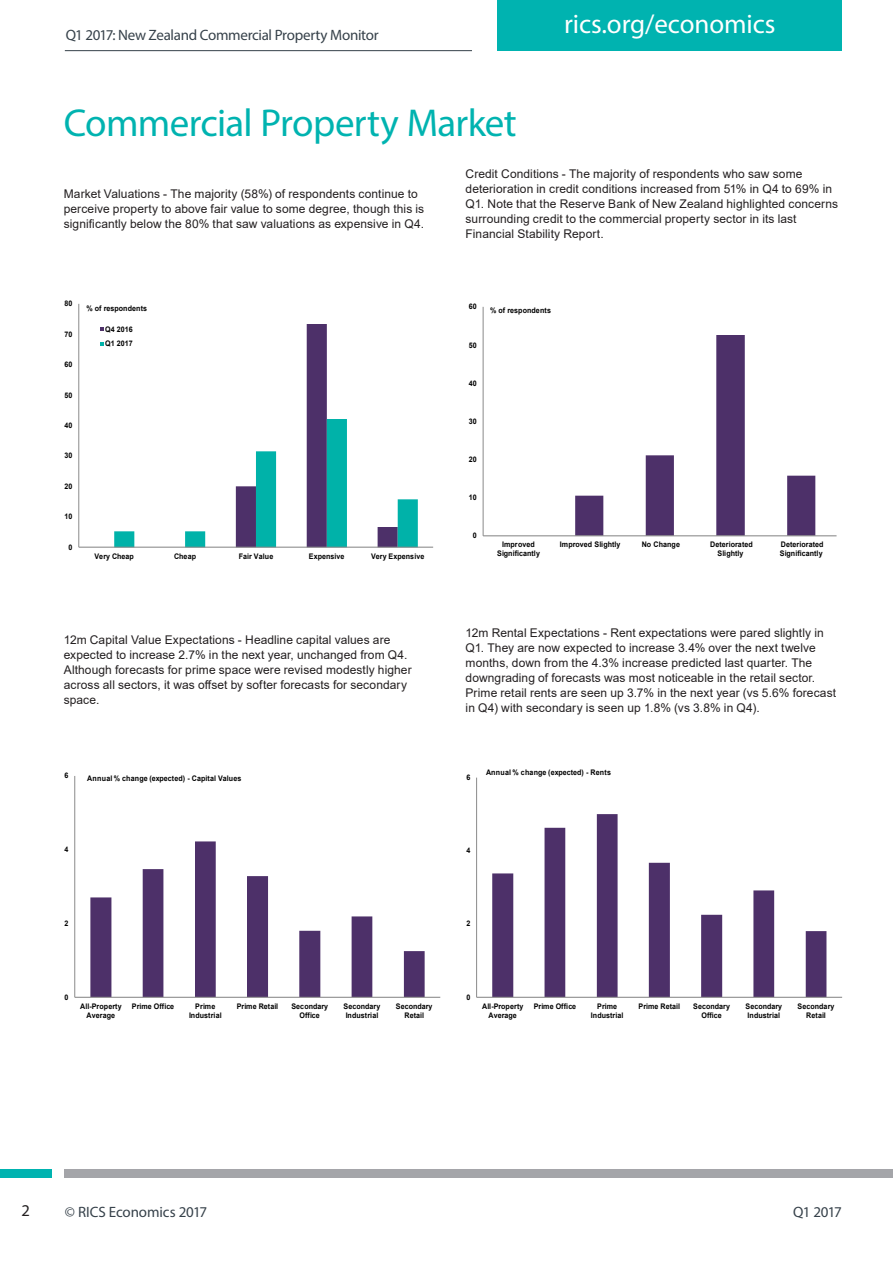
<style>
.page{position:relative;width:893px;height:1263px;background:#fff}
.page>*{position:absolute;margin:0;border:0;box-sizing:border-box;transform-origin:0 0}
.Main_Header{font:39px "Myriad Pro";letter-spacing:-.015em;color:#00b3b0}
.t1{font:27px "Myriad Pro";letter-spacing:-.005em;color:#fff}
.t2{font:16.5px "Myriad Pro";color:#231f20}
.t3{font:15px "Myriad Pro";letter-spacing:-.02em;color:#36414a}
.Chart_description_te{font:12px/15px "Arial";letter-spacing:.005em;color:#231f20}
.t4{font:700 7.65px/9px "Arial";letter-spacing:.01em;color:#000;text-align:center;scale:.93 1}
</style>
<div class="page">
<div style="left:497px;top:0;width:345px;height:51px;background:#00b3b0"></div>
<hr style="left:65px;top:50px;width:407px;height:1px;background:#36414a">
<div style="left:0;top:1169px;width:51px;height:9px;background:#00b3b0"></div>
<div style="left:64px;top:1169px;width:829px;height:9px;background:#a4a5a9"></div>
<svg style="left:114px;top:324px;width:304px;height:223px"></svg>
<hr style="left:79px;top:304px;width:1px;height:243px;background:#868686">
<hr style="left:79px;top:547px;width:354px;height:1px;background:#868686">
<svg style="left:100px;top:327px;width:3px;height:4px"></svg>
<svg style="left:100px;top:342px;width:3px;height:4px"></svg>
<svg style="left:90px;top:841px;width:335px;height:156px"></svg>
<hr style="left:75px;top:776px;width:1px;height:221px;background:#868686">
<hr style="left:75px;top:997px;width:365px;height:1px;background:#868686">
<svg style="left:575px;top:335px;width:240px;height:201px"></svg>
<hr style="left:483px;top:307px;width:1px;height:229px;background:#868686">
<hr style="left:483px;top:536px;width:353px;height:1px;background:#868686">
<svg style="left:492px;top:814px;width:334px;height:183px"></svg>
<hr style="left:476px;top:778px;width:1px;height:219px;background:#868686">
<hr style="left:477px;top:997px;width:365px;height:1px;background:#868686">
<p class="t3" style="left:66px;top:25px;width:314px">Q1 2017: New Zealand Commercial Property Monitor</p>
<p class="Main_Header" style="left:64px;top:98px;width:455px">Commercial Property Market</p>
<h2 class="t1" style="left:564px;top:7px;width:213px">rics.org/economics</h2>
<p class="Chart_description_te" style="left:64px;top:187px;width:362px">Market Valuations - The majority (58%) of respondents continue to perceive property to above fair value to some degree, though this is significantly below the 80% that saw valuations as expensive in Q4.</p>
<p class="t4" style="left:65px;top:299px;width:10px">80</p>
<p class="t4" style="left:65px;top:330px;width:10px">70</p>
<p class="t4" style="left:65px;top:360px;width:10px">60</p>
<p class="t4" style="left:65px;top:390px;width:10px">50</p>
<p class="t4" style="left:65px;top:421px;width:10px">40</p>
<p class="t4" style="left:65px;top:451px;width:10px">30</p>
<p class="t4" style="left:65px;top:482px;width:10px">20</p>
<p class="t4" style="left:65px;top:512px;width:10px">10</p>
<p class="t4" style="left:69px;top:543px;width:6px">0</p>
<p class="t4" style="left:86px;top:304px;width:67px">% of respondents</p>
<p class="t4" style="left:105px;top:322px;width:31px;line-height:14.7px;text-align:left">Q4 2016<br>Q1 2017</p>
<p class="t4" style="left:94px;top:552px;width:44px">Very Cheap</p>
<p class="t4" style="left:174px;top:552px;width:25px">Cheap</p>
<p class="t4" style="left:239px;top:552px;width:39px">Fair Value</p>
<p class="t4" style="left:309px;top:552px;width:40px">Expensive</p>
<p class="t4" style="left:371px;top:552px;width:59px">Very Expensive</p>
<p class="Chart_description_te" style="left:64px;top:632px;width:349px">12m Capital Value Expectations - Headline capital values are expected to increase 2.7% in the next year, unchanged from Q4.<br>Although forecasts for prime space were revised modestly higher across all sectors, it was offset by softer forecasts for secondary space.</p>
<p class="t4" style="left:65px;top:771px;width:6px">6</p>
<p class="t4" style="left:87px;top:774px;width:167px">Annual % change (expected) - Capital Values</p>
<p class="t4" style="left:65px;top:845px;width:6px">4</p>
<p class="t4" style="left:65px;top:919px;width:6px">2</p>
<p class="t4" style="left:65px;top:992px;width:6px">0</p>
<p class="t4" style="left:80px;top:1002px;width:46px">All-Property<br>Average</p>
<p class="t4" style="left:132px;top:1002px;width:47px">Prime Office</p>
<p class="t4" style="left:189px;top:1002px;width:37px">Prime<br>Industrial</p>
<p class="t4" style="left:237px;top:1002px;width:46px">Prime Retail</p>
<p class="t4" style="left:291px;top:1002px;width:41px">Secondary<br>Office</p>
<p class="t4" style="left:344px;top:1002px;width:41px;text-align:left">Secondary<br>Industrial</p>
<p class="t4" style="left:396px;top:1002px;width:41px">Secondary<br>Retail</p>
<p class="Chart_description_te" style="left:466px;top:166px;width:374px">Credit Conditions - The majority of respondents who saw some deterioration in credit conditions increased from 51% in Q4 to 69% in Q1. Note that the Reserve Bank of New Zealand highlighted concerns surrounding credit to the commercial property sector in its last Financial Stability Report.</p>
<p class="t4" style="left:469px;top:302px;width:10px">60</p>
<p class="t4" style="left:469px;top:340px;width:10px">50</p>
<p class="t4" style="left:469px;top:379px;width:10px">40</p>
<p class="t4" style="left:469px;top:417px;width:10px">30</p>
<p class="t4" style="left:469px;top:455px;width:10px">20</p>
<p class="t4" style="left:469px;top:493px;width:10px">10</p>
<p class="t4" style="left:473px;top:531px;width:6px">0</p>
<p class="t4" style="left:490px;top:306px;width:67px">% of respondents</p>
<p class="t4" style="left:497px;top:540px;width:48px">Improved<br>Significantly</p>
<p class="t4" style="left:560px;top:540px;width:67px">Improved Slightly</p>
<p class="t4" style="left:642px;top:540px;width:43px">No Change</p>
<p class="t4" style="left:710px;top:540px;width:47px">Deteriorated<br>Slightly</p>
<p class="t4" style="left:780px;top:540px;width:49px;text-align:left">Deteriorated<br>Significantly</p>
<p class="Chart_description_te" style="left:466px;top:625px;width:372px">12m Rental Expectations - Rent expectations were pared slightly in Q1. They are now expected to increase 3.4% over the next twelve months, down from the 4.3% increase predicted last quarter. The downgrading of forecasts was most noticeable in the retail sector.<br>Prime retail rents are seen up 3.7% in the next year (vs 5.6% forecast in Q4) with secondary is seen up 1.8% (vs 3.8% in Q4).</p>
<p class="t4" style="left:466px;top:773px;width:6px">6</p>
<p class="t4" style="left:486px;top:768px;width:136px">Annual % change (expected) - Rents</p>
<p class="t4" style="left:466px;top:846px;width:6px">4</p>
<p class="t4" style="left:466px;top:919px;width:6px">2</p>
<p class="t4" style="left:466px;top:992px;width:6px">0</p>
<p class="t4" style="left:482px;top:1002px;width:46px">All-Property<br>Average</p>
<p class="t4" style="left:534px;top:1002px;width:47px">Prime Office</p>
<p class="t4" style="left:591px;top:1002px;width:37px">Prime<br>Industrial</p>
<p class="t4" style="left:639px;top:1002px;width:46px">Prime Retail</p>
<p class="t4" style="left:693px;top:1002px;width:41px">Secondary<br>Office</p>
<p class="t4" style="left:745px;top:1002px;width:41px;text-align:left">Secondary<br>Industrial</p>
<p class="t4" style="left:798px;top:1002px;width:41px">Secondary<br>Retail</p>
<p class="t2" style="left:21px;top:1200px;width:10px">2</p>
<p class="t3" style="left:65px;top:1202px;width:144px">© RICS Economics 2017</p>
<p class="t3" style="left:793px;top:1202px;width:50px">Q1 2017</p>
</div>
